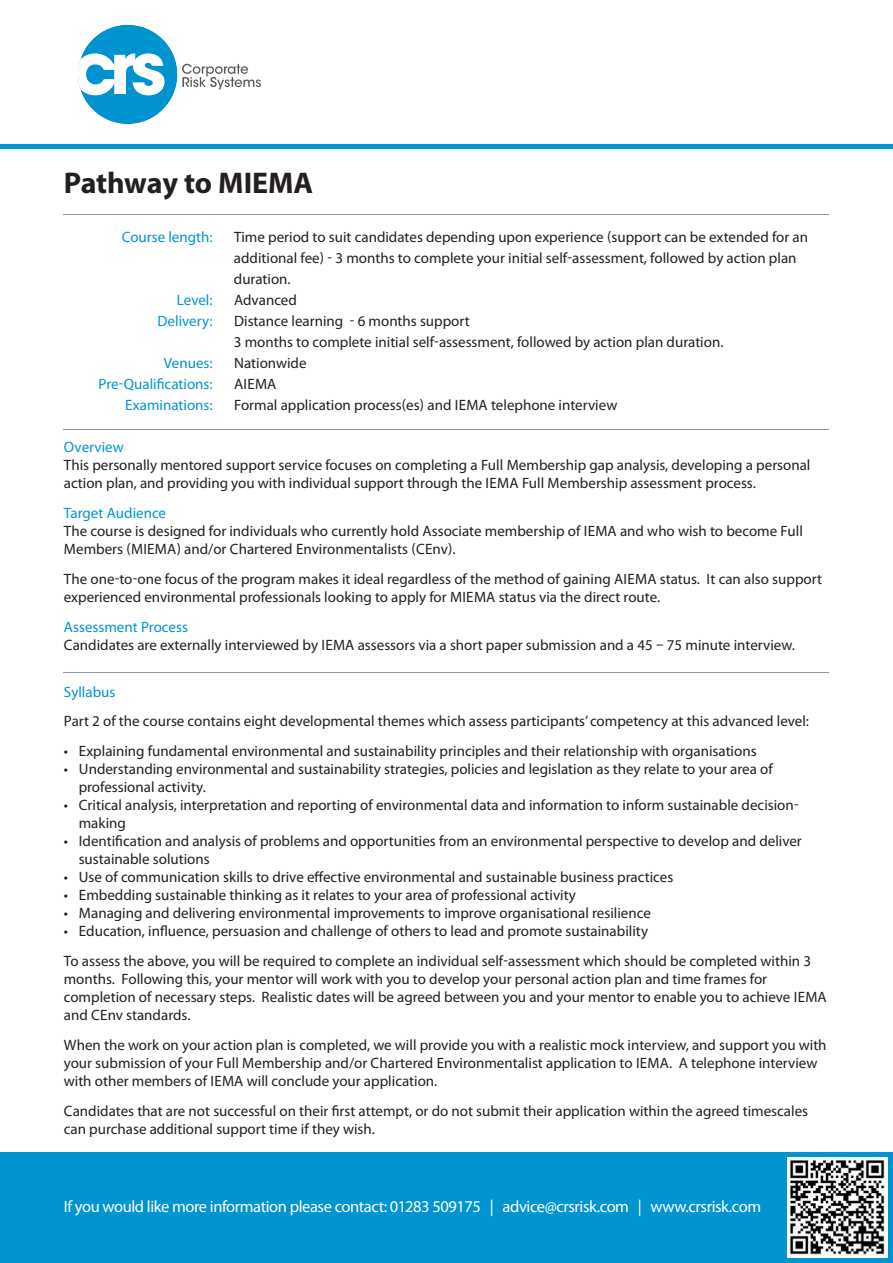
<style>
.page{position:relative;width:893px;height:1263px;background:#fff}
.page>*{position:absolute;margin:0;border:0;box-sizing:border-box;transform-origin:0 0}
.t1{font:700 30px "Myriad Pro";letter-spacing:-.005em;color:#231f20}
.t2{font:16.5px "Myriad Pro";letter-spacing:-.025em;color:#fff}
.t3{font:15px/18px "Myriad Pro";color:#231f20}
.t4{font:15px "Myriad Pro";color:#0094d1}
</style>
<div class="page">
<svg style="left:182px;top:64px;width:79px;height:26px"></svg>
<div style="left:78px;top:25px;width:99px;height:99px;background:#0093d0;border-radius:50%"></div>
<svg style="left:78px;top:53px;width:86px;height:42px"></svg>
<div style="left:0;top:1152px;width:893px;height:111px;background:#0094d1"></div>
<hr style="left:0;top:145px;width:893px;height:4px;background:#0094d1">
<hr style="left:64px;top:429px;width:765px;height:1px;background:#939598">
<hr style="left:64px;top:214px;width:765px;height:1px;background:#939598">
<img style="left:787px;top:1157px;width:101px;height:101px">
<hr style="left:64px;top:672px;width:765px;height:1px;background:#939598">
<h1 class="t1" style="left:64px;top:171px;width:251px">Pathway to MIEMA</h1>
<p class="t4" style="left:122px;top:231px;width:92px">Course length:</p>
<p class="t3" style="left:234px;top:227px;width:576px;line-height:21px">Time period to suit candidates depending upon experience (support can be extended for an additional fee) - 3 months to complete your initial self-assessment, followed by action plan duration.</p>
<p class="t4" style="left:177px;top:294px;width:37px">Level:</p>
<p class="t3" style="left:234px;top:292px;width:64px">Advanced</p>
<p class="t4" style="left:157px;top:315px;width:57px">Delivery:</p>
<p class="t3" style="left:234px;top:311px;width:491px;line-height:21px">Distance learning - 6 months support<br>3 months to complete initial self-assessment, followed by action plan duration.</p>
<p class="t4" style="left:164px;top:357px;width:50px">Venues:</p>
<p class="t3" style="left:234px;top:355px;width:74px">Nationwide</p>
<p class="t4" style="left:98px;top:378px;width:116px">Pre-Qualifications:</p>
<p class="t3" style="left:234px;top:376px;width:44px">AIEMA</p>
<p class="t4" style="left:125px;top:399px;width:89px">Examinations:</p>
<p class="t3" style="left:234px;top:397px;width:385px">Formal application process(es) and IEMA telephone interview</p>
<p class="t4" style="left:64px;top:442px;width:61px">Overview</p>
<p class="t3" style="left:64px;top:458px;width:748px">This personally mentored support service focuses on completing a Full Membership gap analysis, developing a personal action plan, and providing you with individual support through the IEMA Full Membership assessment process.</p>
<p class="t4" style="left:64px;top:508px;width:104px">Target Audience</p>
<p class="t3" style="left:64px;top:524px;width:740px">The course is designed for individuals who currently hold Associate membership of IEMA and who wish to become Full<br>Members (MIEMA) and/or Chartered Environmentalists (CEnv).</p>
<p class="t3" style="left:64px;top:572px;width:760px">The one-to-one focus of the program makes it ideal regardless of the method of gaining AIEMA status. It can also support experienced environmental professionals looking to apply for MIEMA status via the direct route.</p>
<p class="t4" style="left:64px;top:622px;width:126px">Assessment Process</p>
<p class="t3" style="left:64px;top:638px;width:732px">Candidates are externally interviewed by IEMA assessors via a short paper submission and a 45 – 75 minute interview.</p>
<p class="t4" style="left:64px;top:687px;width:53px">Syllabus</p>
<p class="t3" style="left:64px;top:713px;width:747px">Part 2 of the course contains eight developmental themes which assess participants’ competency at this advanced level:</p>
<p class="t3" style="left:64px;top:743px;width:694px">• Explaining fundamental environmental and sustainability principles and their relationship with organisations</p>
<p class="t3" style="left:79px;top:761px;width:696px;text-indent:-15px">• Understanding environmental and sustainability strategies, policies and legislation as they relate to your area of professional activity.</p>
<p class="t3" style="left:79px;top:797px;width:721px;text-indent:-15px">• Critical analysis, interpretation and reporting of environmental data and information to inform sustainable decision&shy;making</p>
<p class="t3" style="left:79px;top:833px;width:725px;text-indent:-15px">• Identification and analysis of problems and opportunities from an environmental perspective to develop and deliver sustainable solutions</p>
<p class="t3" style="left:64px;top:869px;width:611px">• Use of communication skills to drive effective environmental and sustainable business practices</p>
<p class="t3" style="left:64px;top:887px;width:514px">• Embedding sustainable thinking as it relates to your area of professional activity</p>
<p class="t3" style="left:64px;top:905px;width:589px">• Managing and delivering environmental improvements to improve organisational resilience</p>
<p class="t3" style="left:64px;top:917px;width:749px;line-height:30px">• Education, influence, persuasion and challenge of others to lead and promote sustainability<br>To assess the above, you will be required to complete an individual self-assessment which should be completed within 3</p>
<p class="t3" style="left:64px;top:971px;width:764px">months. Following this, your mentor will work with you to develop your personal action plan and time frames for completion of necessary steps. Realistic dates will be agreed between you and your mentor to enable you to achieve IEMA and CEnv standards.</p>
<p class="t3" style="left:64px;top:1037px;width:764px">When the work on your action plan is completed, we will provide you with a realistic mock interview, and support you with your submission of your Full Membership and/or Chartered Environmentalist application to IEMA. A telephone interview with other members of IEMA will conclude your application.</p>
<p class="t3" style="left:64px;top:1103px;width:746px">Candidates that are not successful on their first attempt, or do not submit their application within the agreed timescales can purchase additional support time if they wish.</p>
<p class="t2" style="left:64px;top:1200px;width:699px">If you would like more information please contact: 01283 509175 | advice@crsrisk.com | www.crsrisk.com</p>
</div>
